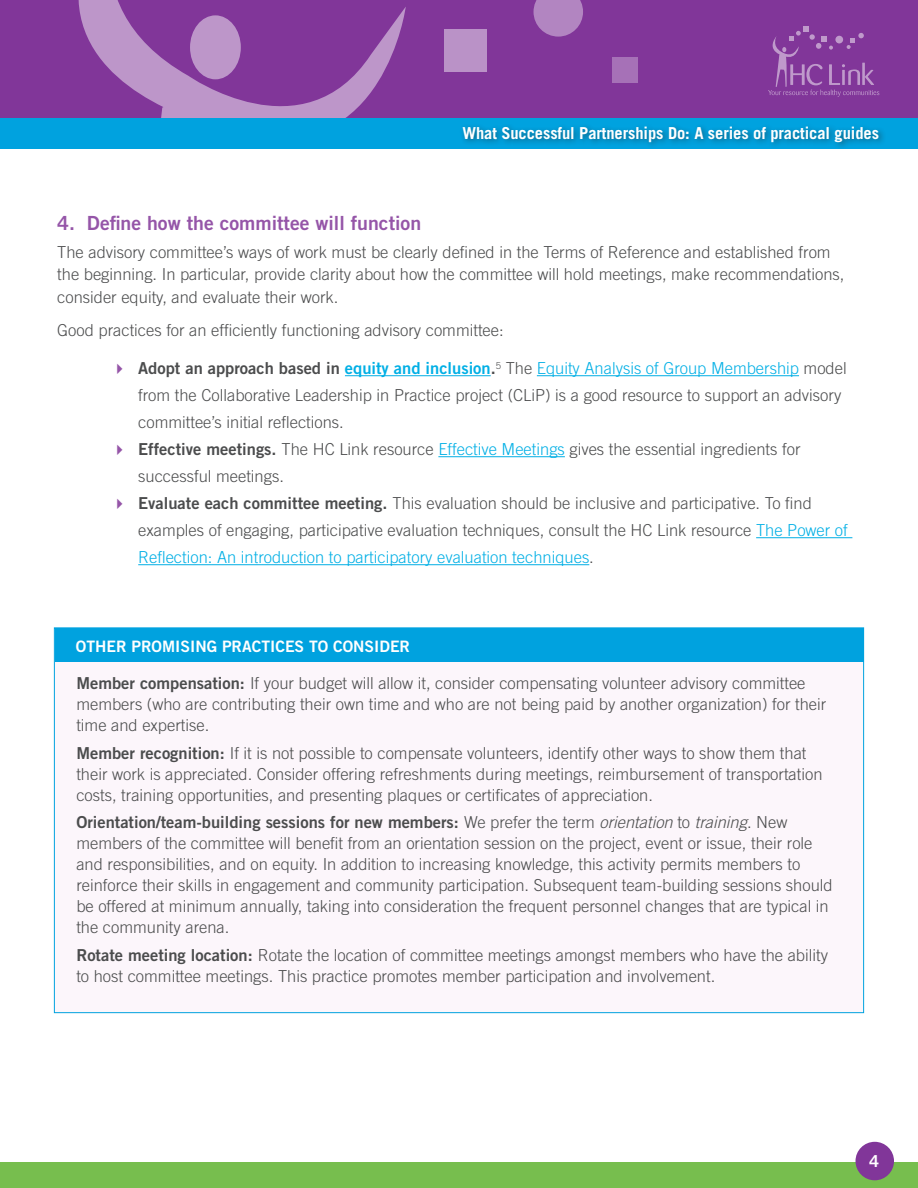
<style>
.page{position:relative;width:918px;height:1188px;background:#fff}
.page>*{position:absolute;margin:0;border:0;box-sizing:border-box;transform-origin:0 0}
.heading_2{font:19.5px "Trade Gothic LT Std Bd 2";color:#9555a8}
.List_1_-_indented_le{font:300 16.5px/21px "Trade Gothic LT Std";color:#4b4c4d}
.t1{font:700 16.5px "Trade Gothic LT Std";letter-spacing:-.005em;color:#fff}
.t2{font:16.5px "Trade Gothic LT Std Bd 2";color:#fff}
.t3{font:15.75px "Trade Gothic LT Std Bd 2";color:#fff}
.s1{font-family:"Trade Gothic LT Std Bd 2";font-weight:400}
.s2{font-family:"Trade Gothic LT Std Bd 2";font-weight:400;color:#00afe5}
.s3{color:#00afe5}
.s4{font-style:italic}
</style>
<div class="page">
<div style="left:0;top:1162px;width:918px;height:26px;background:#77be4e"></div>
<div style="left:855px;top:1142px;width:39px;height:38px;background:#813699;border-radius:50%"></div>
<div style="left:0;top:0;width:918px;height:120px;background:#813699"></div>
<svg style="left:77px;top:0;width:329px;height:377px"></svg>
<div style="left:0;top:119px;width:918px;height:30px;background:#00a2df"></div>
<div style="left:459px;top:123px;width:427px;height:27px;background:#231f20;opacity:.5"></div>
<svg style="left:534px;top:0;width:49px;height:37px;background:#aa78ba"></svg>
<div style="left:612px;top:57px;width:26px;height:26px;background:#a671b7"></div>
<svg style="left:768px;top:26px;width:111px;height:71px"></svg>
<div style="left:444px;top:29px;width:43px;height:43px;background:#ba92c7"></div>
<div style="left:54px;top:628px;width:810px;height:385px;background:#fcf6fb"></div>
<hr style="left:345px;top:375px;width:146px;height:1px;background:#00afe5">
<hr style="left:537px;top:375px;width:262px;height:1px;background:#00afe5">
<hr style="left:438px;top:456px;width:127px;height:1px;background:#00afe5">
<hr style="left:756px;top:537px;width:96px;height:1px;background:#00afe5">
<hr style="left:138px;top:564px;width:451px;height:1px;background:#00afe5">
<div style="left:55px;top:628px;width:808px;height:34px;background:#00a2df"></div>
<svg style="left:117px;top:364px;width:6px;height:10px"></svg>
<p class="t1" style="left:462px;top:123px;width:418px">What Successful Partnerships Do: A series of practical guides</p>
<p class="heading_2" style="left:57px;top:211px;width:365px">4. Define how the committee will function</p>
<p class="List_1_-_indented_le" style="left:57px;top:241px;width:789px;line-height:22.5px">The advisory committee’s ways of work must be clearly defined in the Terms of Reference and established from the beginning. In particular, provide clarity about how the committee will hold meetings, make recommendations, consider equity, and evaluate their work.</p>
<p class="List_1_-_indented_le" style="left:57px;top:320px;width:448px">Good practices for an efficiently functioning advisory committee:</p>
<p class="List_1_-_indented_le" style="left:138px;top:354px;width:710px;line-height:27px"><span class="s1">Adopt an approach based in</span> <span class="s2">equity and inclusion</span><span class="s1">.</span><sup>5</sup> The <span class="s3">Equity Analysis of Group Membership</span> model from the Collaborative Leadership in Practice project (CLiP) is a good resource to support an advisory committee’s initial reflections.</p>
<p class="List_1_-_indented_le" style="left:138px;top:435px;width:664px;line-height:27px"><span class="s1">Effective meetings.</span> The HC Link resource <span class="s3">Effective Meetings</span> gives the essential ingredients for successful meetings.</p>
<p class="List_1_-_indented_le" style="left:138px;top:489px;width:711px;line-height:27px"><span class="s1">Evaluate each committee meeting.</span> This evaluation should be inclusive and participative. To find examples of engaging, participative evaluation techniques, consult the HC Link resource <span class="s3">The Power of<br>Reflection: An introduction to participatory evaluation techniques</span>.</p>
<p class="t3" style="left:76px;top:636px;width:336px">OTHER PROMISING PRACTICES TO CONSIDER</p>
<p class="List_1_-_indented_le" style="left:76px;top:672px;width:751px"><span class="s1">Member compensation:</span> If your budget will allow it, consider compensating volunteer advisory committee members (who are contributing their own time and who are not being paid by another organization) for their time and expertise.</p>
<p class="List_1_-_indented_le" style="left:76px;top:742px;width:748px"><span class="s1">Member recognition:</span> If it is not possible to compensate volunteers, identify other ways to show them that their work is appreciated. Consider offering refreshments during meetings, reimbursement of transportation costs, training opportunities, and presenting plaques or certificates of appreciation.</p>
<p class="List_1_-_indented_le" style="left:76px;top:812px;width:758px"><span class="s1">Orientation/team-building sessions for new members:</span> We prefer the term <span class="s4">orientation</span> to <span class="s4">training</span>. New members of the committee will benefit from an orientation session on the project, event or issue, their role and responsibilities, and on equity. In addition to increasing knowledge, this activity permits members to reinforce their skills in engagement and community participation. Subsequent team-building sessions should be offered at minimum annually, taking into consideration the frequent personnel changes that are typical in the community arena.</p>
<p class="List_1_-_indented_le" style="left:76px;top:945px;width:753px"><span class="s1">Rotate meeting location:</span> Rotate the location of committee meetings amongst members who have the ability to host committee meetings. This practice promotes member participation and involvement.</p>
<p class="t2" style="left:869px;top:1151px;width:12px">4</p>
</div>
